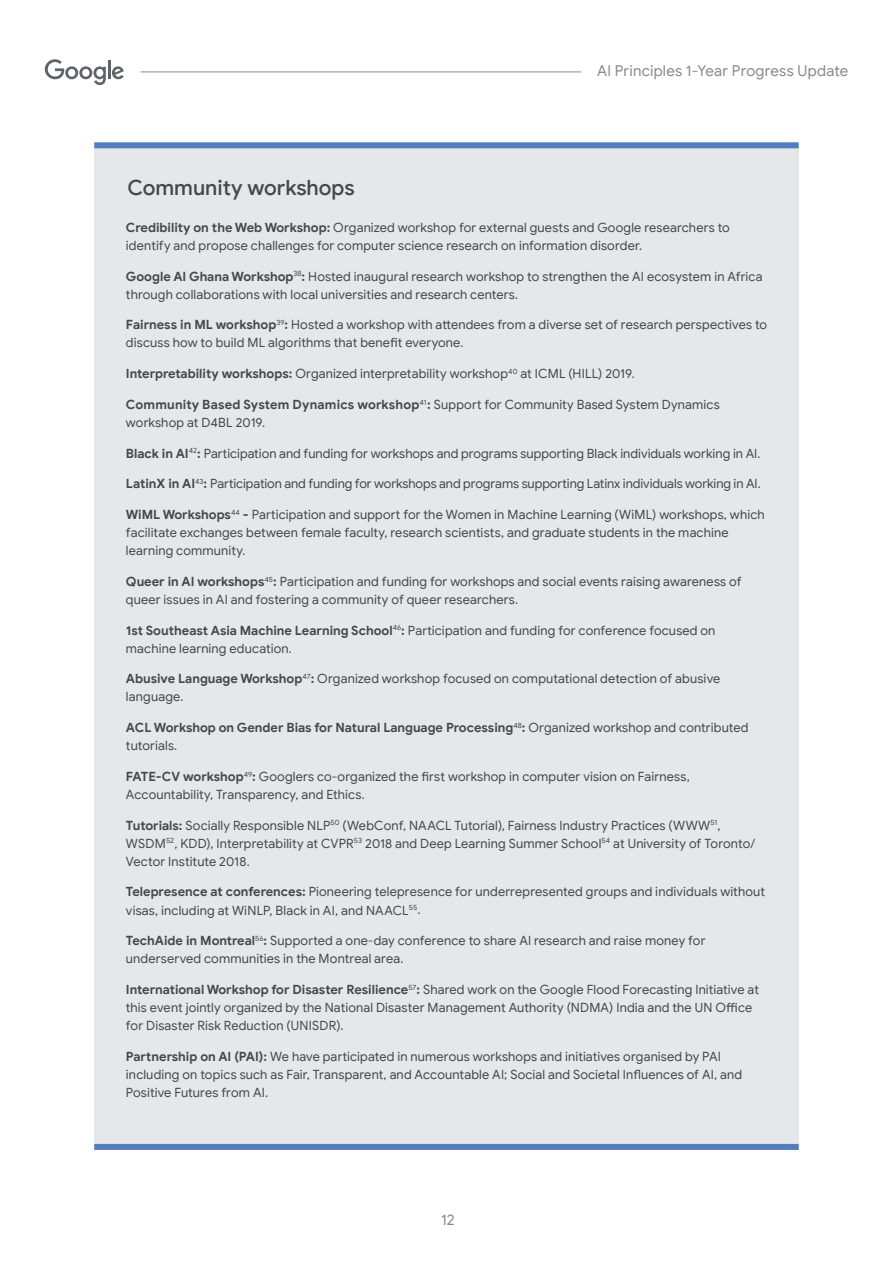
<style>
.page{position:relative;width:893px;height:1263px;background:#fff}
.page>*{position:absolute;margin:0;border:0;box-sizing:border-box;transform-origin:0 0}
.t1{font:500 21px "Google Sans";letter-spacing:-.005em;color:#464748}
.t2{font:15px "Google Sans";letter-spacing:.015em;color:#87898c}
.t3{font:12.75px/18px "Google Sans";letter-spacing:.015em;color:#464748}
.t4{font:12.75px "Google Sans";letter-spacing:-.005em;color:#464748}
.t5{font:700 12.75px/18px "Google Sans";letter-spacing:-.005em;color:#464748}
.s1{font-weight:700}
.s2{font-weight:400}
</style>
<div class="page">
<hr style="left:141px;top:72px;width:440px;height:1px;background:#8b8d90">
<svg style="left:45px;top:59px;width:61px;height:26px"></svg>
<hr style="left:108px;top:60px;width:3px;height:19px;background:#5e6368">
<svg style="left:112px;top:66px;width:12px;height:13px"></svg>
<div style="left:94px;top:145px;width:705px;height:1005px;background:#e6e7e9"></div>
<div style="left:94px;top:142px;width:705px;height:6px;background:#527dbf"></div>
<div style="left:94px;top:1144px;width:705px;height:6px;background:#527dbf"></div>
<p class="t2" style="left:597px;top:61px;width:253px">AI Principles 1-Year Progress Update</p>
<h1 class="t1" style="left:128px;top:174px;width:229px">Community workshops</h1>
<p class="t3" style="left:126px;top:218px;width:605px"><span class="s1">Credibility on the Web Workshop:</span> Organized workshop for external guests and Google researchers to identify and propose challenges for computer science research on information disorder.</p>
<p class="t3" style="left:126px;top:267px;width:638px"><span class="s1">Google AI Ghana Workshop</span><sup>38</sup><span class="s1">:</span> Hosted inaugural research workshop to strengthen the AI ecosystem in Africa through collaborations with local universities and research centers.</p>
<p class="t3" style="left:126px;top:316px;width:643px"><span class="s1">Fairness in ML workshop</span><sup>39</sup><span class="s1">:</span> Hosted a workshop with attendees from a diverse set of research perspectives to discuss how to build ML algorithms that benefit everyone.</p>
<p class="t3" style="left:126px;top:365px;width:510px"><span class="s1">Interpretability workshops:</span> Organized interpretability workshop<sup>40</sup> at ICML (HILL) 2019.</p>
<p class="t3" style="left:126px;top:395px;width:595px"><span class="s1">Community Based System Dynamics workshop</span><sup>41</sup><span class="s1">:</span> Support for Community Based System Dynamics workshop at D4BL 2019.</p>
<p class="t3" style="left:126px;top:444px;width:636px"><span class="s1">Black in AI</span><sup>42</sup><span class="s1">:</span> Participation and funding for workshops and programs supporting Black individuals working in AI.</p>
<p class="t4" style="left:126px;top:476px;width:636px"><span class="s1">LatinX in AI</span><sup>43</sup><span class="s1">:</span> Participation and funding for workshops and programs supporting Latinx individuals working in AI.</p>
<p class="t3" style="left:126px;top:506px;width:640px"><span class="s1">WiML Workshops</span><sup>44</sup> <span class="s1">-</span> Participation and support for the Women in Machine Learning (WiML) workshops, which facilitate exchanges between female faculty, research scientists, and graduate students in the machine learning community.</p>
<p class="t3" style="left:126px;top:572px;width:617px"><span class="s1">Queer in AI workshops</span><sup>45</sup><span class="s1">:</span> Participation and funding for workshops and social events raising awareness of queer issues in AI and fostering a community of queer researchers.</p>
<p class="t3" style="left:126px;top:621px;width:591px"><span class="s1">1st Southeast Asia Machine Learning School</span><sup>46</sup><span class="s1">:</span> Participation and funding for conference focused on machine learning education.</p>
<p class="t3" style="left:126px;top:670px;width:596px"><span class="s1">Abusive Language Workshop</span><sup>47</sup><span class="s1">:</span> Organized workshop focused on computational detection of abusive language.</p>
<p class="t5" style="left:126px;top:719px;width:624px">ACL Workshop on Gender Bias for Natural Language Processing<sup>48</sup>: <span class="s2">Organized workshop and contributed tutorials.</span></p>
<p class="t3" style="left:126px;top:767px;width:565px"><span class="s1">FATE-CV workshop</span><sup>49</sup><span class="s1">:</span> Googlers co-organized the first workshop in computer vision on Fairness,<br>Accountability, Transparency, and Ethics.</p>
<p class="t3" style="left:126px;top:816px;width:631px"><span class="s1">Tutorials:</span> Socially Responsible NLP<sup>50</sup> (WebConf, NAACL Tutorial), Fairness Industry Practices (WWW<sup>51</sup>,<br>WSDM<sup>52</sup>, KDD), Interpretability at CVPR<sup>53</sup> 2018 and Deep Learning Summer School<sup>54</sup> at University of Toronto/<br>Vector Institute 2018.</p>
<p class="t3" style="left:126px;top:883px;width:641px"><span class="s1">Telepresence at conferences:</span> Pioneering telepresence for underrepresented groups and individuals without visas, including at WiNLP, Black in AI, and NAACL<sup>55</sup>.</p>
<p class="t3" style="left:126px;top:932px;width:581px"><span class="s1">TechAide in Montreal</span><sup>56</sup><span class="s1">:</span> Supported a one-day conference to share AI research and raise money for underserved communities in the Montreal area.</p>
<p class="t3" style="left:126px;top:980px;width:635px"><span class="s1">International Workshop for Disaster Resilience</span><sup>57</sup><span class="s1">:</span> Shared work on the Google Flood Forecasting Initiative at this event jointly organized by the National Disaster Management Authority (NDMA) India and the UN Office for Disaster Risk Reduction (UNISDR).</p>
<p class="t3" style="left:126px;top:1047px;width:618px"><span class="s1">Partnership on AI (PAI):</span> We have participated in numerous workshops and initiatives organised by PAI including on topics such as Fair, Transparent, and Accountable AI; Social and Societal Influences of AI, and<br>Positive Futures from AI.</p>
<p class="t2" style="left:441px;top:1210px;width:15px">12</p>
</div>
